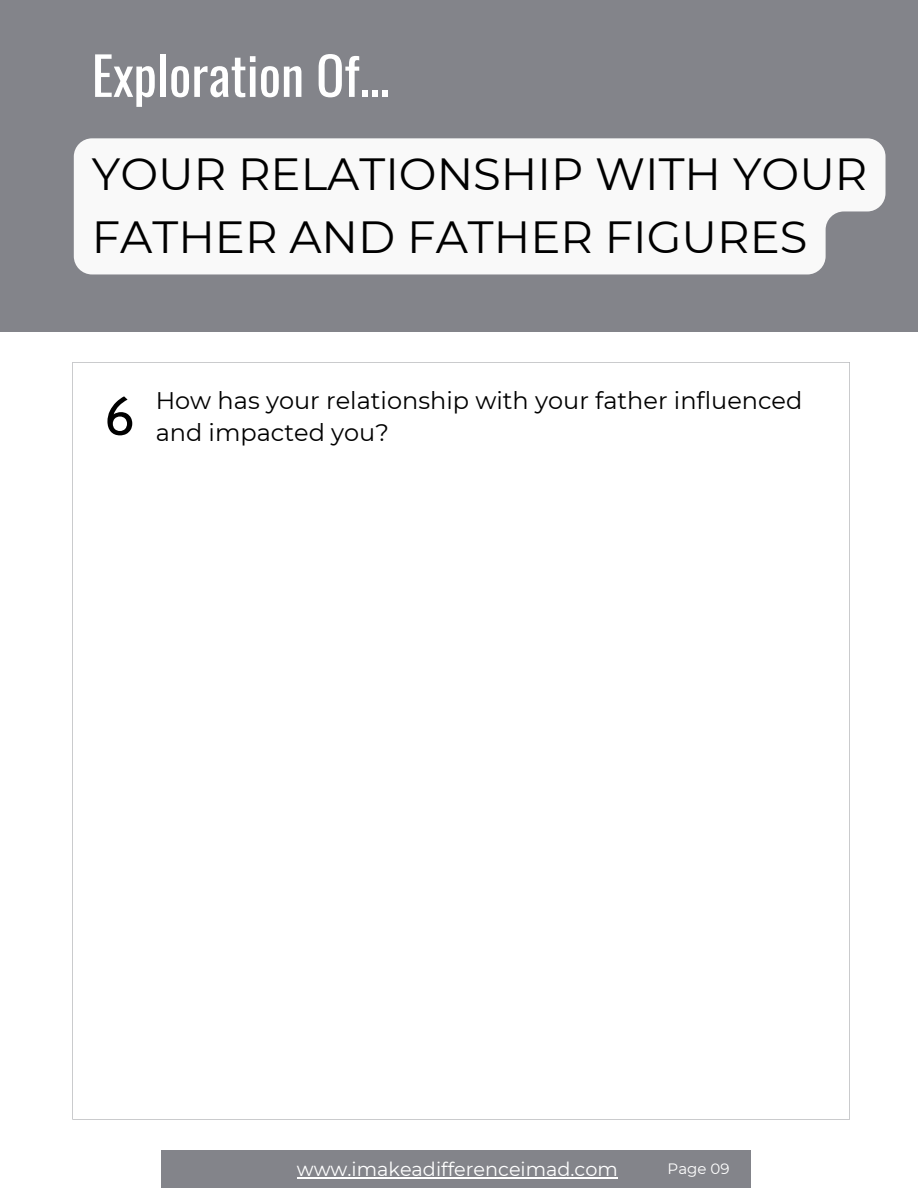
<style>
.page{position:relative;width:918px;height:1188px;background:#fff}
.page>*{position:absolute;margin:0;border:0;box-sizing:border-box;transform-origin:0 0}
.t1{font:53.55px "Cabin";color:#000}
.t2{font:52.5px "Oswald";color:#fff}
.t3{font:45px/63px "Montserrat";color:#000}
.t4{font:24px/32.5px "Montserrat";color:#000}
.t5{font:19.2px "Montserrat";color:#fff}
.t6{font:15px "Montserrat";color:#fff}
</style>
<div class="page">
<div style="left:0;top:0;width:918px;height:332px;background:#83848a"></div>
<div style="left:161px;top:1150px;width:589px;height:38px;background:#83848a"></div>
<hr style="left:297px;top:1177px;width:321px;height:1px;background:#fff">
<div style="left:74px;top:138px;width:812px;height:136px;background:#f9f9f9"></div>
<h2 class="t2" style="left:92px;top:34px;width:299px">Exploration Of...</h2>
<h3 class="t3" style="left:92px;top:142px;width:777px">YOUR RELATIONSHIP WITH YOUR<br>FATHER AND FATHER FIGURES</h3>
<h1 class="t1" style="left:104px;top:383px;width:32px">6</h1>
<p class="t4" style="left:156px;top:384px;width:648px">How has your relationship with your father influenced and impacted you?</p>
<p class="t5" style="left:297px;top:1157px;width:323px">www.imakeadifferenceimad.com</p>
<p class="t6" style="left:668px;top:1160px;width:63px">Page 09</p>
</div>
